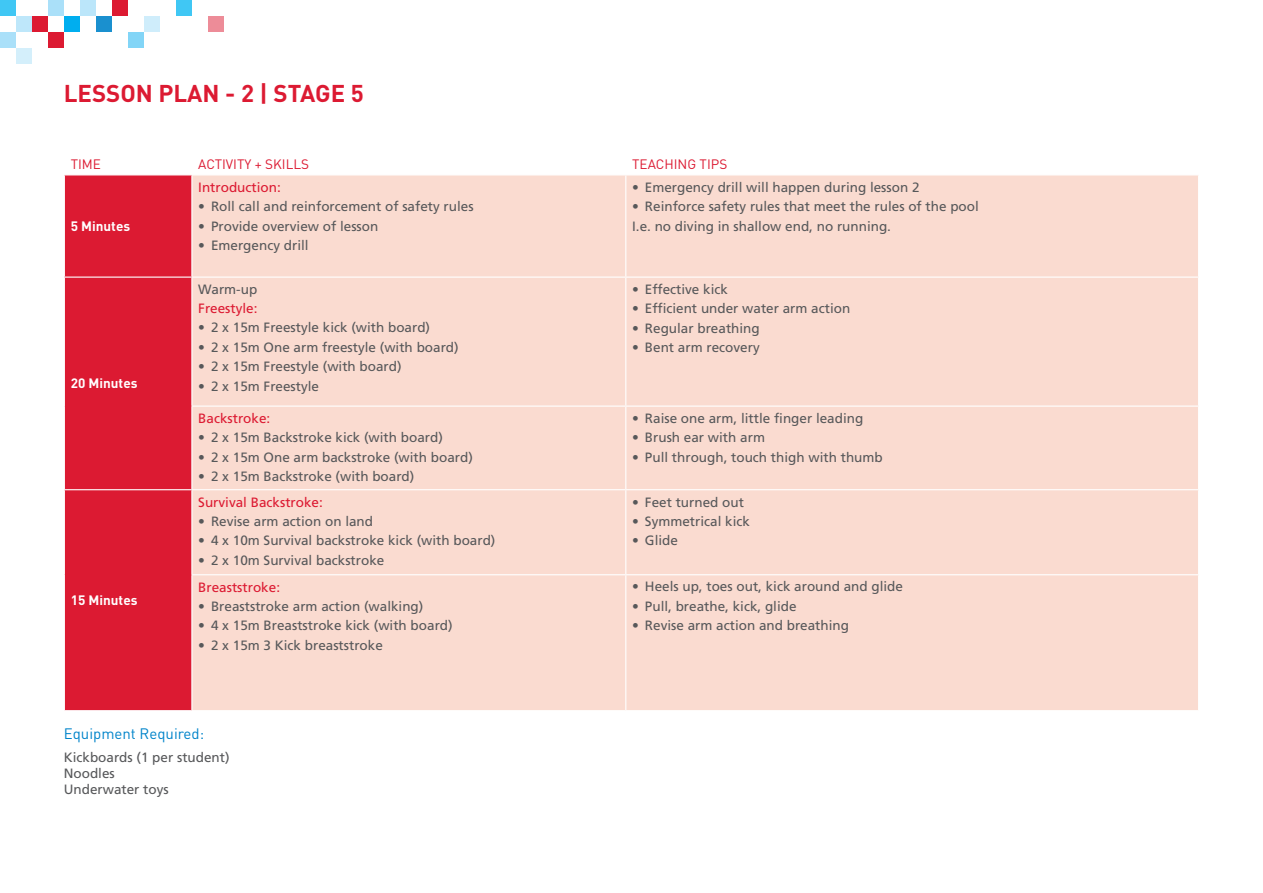
<style>
.page{position:relative;width:1263px;height:893px;background:#fff}
.page>*{position:absolute;margin:0;border:0;box-sizing:border-box;transform-origin:0 0}
.t1{font:700 24px "DIN";color:#dc1a32}
.body_head{font:15px "DIN";color:#0084ca}
.table_bullet{font:13.5px "Frutiger";color:#57585a}
.table_bullet-2{font:13.5px "Frutiger";color:#dc1a32}
.body{font:13.5px "Frutiger";color:#57585a}
.Table_Column_Titles{font:13.5px "DIN";color:#dc1a32}
.Table_heading{font:700 13.5px "DIN";color:#fff}
.Table_Body{font:13.5px "Frutiger";color:#57585a}
</style>
<div class="page">
<div style="left:176px;top:0;width:16px;height:16px;background:#40c7f4"></div>
<div style="left:144px;top:16px;width:16px;height:16px;background:#cfedfb"></div>
<div style="left:112px;top:0;width:16px;height:16px;background:#dc1a32"></div>
<div style="left:128px;top:32px;width:16px;height:16px;background:#82d5f7"></div>
<div style="left:96px;top:16px;width:16px;height:16px;background:#1a90cf"></div>
<div style="left:80px;top:0;width:16px;height:16px;background:#bbe6fa"></div>
<div style="left:64px;top:16px;width:16px;height:16px;background:#00aeef"></div>
<div style="left:48px;top:0;width:16px;height:16px;background:#aae0f9"></div>
<div style="left:32px;top:16px;width:16px;height:16px;background:#dc1a32"></div>
<div style="left:16px;top:16px;width:16px;height:16px;background:#bee7fa"></div>
<div style="left:0;top:0;width:16px;height:16px;background:#40c7f4"></div>
<div style="left:48px;top:32px;width:16px;height:16px;background:#dc1a32"></div>
<div style="left:0;top:32px;width:16px;height:16px;background:#aae0f9"></div>
<div style="left:16px;top:48px;width:16px;height:16px;background:#d4effb"></div>
<div style="left:208px;top:16px;width:16px;height:16px;background:#ed8c98"></div>
<div style="left:65px;top:175px;width:126px;height:535px;background:#dc1a32"></div>
<div style="left:192px;top:175px;width:1006px;height:535px;background:#fadbd0"></div>
<hr style="left:625px;top:175px;width:1px;height:102px;background:#fff">
<hr style="left:64px;top:277px;width:128px;height:1px;background:#fff">
<hr style="left:192px;top:277px;width:434px;height:1px;background:#fff">
<hr style="left:626px;top:277px;width:573px;height:1px;background:#fff">
<hr style="left:625px;top:278px;width:1px;height:128px;background:#fff">
<hr style="left:191px;top:406px;width:435px;height:1px;background:#fff">
<hr style="left:626px;top:406px;width:573px;height:1px;background:#fff">
<hr style="left:625px;top:407px;width:1px;height:82px;background:#fff">
<hr style="left:64px;top:489px;width:128px;height:1px;background:#fff">
<hr style="left:192px;top:489px;width:434px;height:1px;background:#fff">
<hr style="left:626px;top:489px;width:573px;height:1px;background:#fff">
<hr style="left:625px;top:490px;width:1px;height:84px;background:#fff">
<hr style="left:191px;top:574px;width:435px;height:1px;background:#fff">
<hr style="left:626px;top:574px;width:573px;height:1px;background:#fff">
<hr style="left:625px;top:575px;width:1px;height:135px;background:#fff">
<p class="t1" style="left:64px;top:78px;width:301px">LESSON PLAN - 2 | STAGE 5</p>
<p class="Table_Column_Titles" style="left:71px;top:155px;width:32px">TIME</p>
<p class="Table_Column_Titles" style="left:198px;top:155px;width:112px">ACTIVITY + SKILLS</p>
<p class="Table_Column_Titles" style="left:632px;top:155px;width:97px">TEACHING TIPS</p>
<p class="Table_heading" style="left:71px;top:217px;width:61px">5 Minutes</p>
<p class="Table_heading" style="left:71px;top:374px;width:68px">20 Minutes</p>
<p class="Table_heading" style="left:71px;top:591px;width:68px">15 Minutes</p>
<p class="table_bullet-2" style="left:198px;top:179px;width:84px">Introduction:</p>
<p class="table_bullet" style="left:198px;top:199px;width:277px">• Roll call and reinforcement of safety rules</p>
<p class="table_bullet" style="left:198px;top:218px;width:182px">• Provide overview of lesson</p>
<p class="table_bullet" style="left:198px;top:237px;width:112px">• Emergency drill</p>
<p class="Table_Body" style="left:198px;top:281px;width:61px">Warm-up</p>
<p class="table_bullet-2" style="left:198px;top:300px;width:61px">Freestyle:</p>
<p class="table_bullet" style="left:198px;top:320px;width:233px">• 2 x 15m Freestyle kick (with board)</p>
<p class="table_bullet" style="left:198px;top:339px;width:262px">• 2 x 15m One arm freestyle (with board)</p>
<p class="table_bullet" style="left:198px;top:359px;width:205px">• 2 x 15m Freestyle (with board)</p>
<p class="table_bullet" style="left:198px;top:378px;width:122px">• 2 x 15m Freestyle</p>
<p class="table_bullet-2" style="left:198px;top:410px;width:74px">Backstroke:</p>
<p class="table_bullet" style="left:198px;top:430px;width:246px">• 2 x 15m Backstroke kick (with board)</p>
<p class="table_bullet" style="left:198px;top:449px;width:276px">• 2 x 15m One arm backstroke (with board)</p>
<p class="table_bullet" style="left:198px;top:468px;width:218px">• 2 x 15m Backstroke (with board)</p>
<p class="table_bullet-2" style="left:198px;top:494px;width:126px">Survival Backstroke:</p>
<p class="table_bullet" style="left:198px;top:513px;width:176px">• Revise arm action on land</p>
<p class="table_bullet" style="left:198px;top:533px;width:299px">• 4 x 10m Survival backstroke kick (with board)</p>
<p class="table_bullet" style="left:198px;top:552px;width:188px">• 2 x 10m Survival backstroke</p>
<p class="table_bullet-2" style="left:198px;top:579px;width:83px">Breaststroke:</p>
<p class="table_bullet" style="left:198px;top:598px;width:227px">• Breaststroke arm action (walking)</p>
<p class="table_bullet" style="left:198px;top:618px;width:256px">• 4 x 15m Breaststroke kick (with board)</p>
<p class="table_bullet" style="left:198px;top:637px;width:186px">• 2 x 15m 3 Kick breaststroke</p>
<p class="body_head" style="left:64px;top:725px;width:142px">Equipment Required:</p>
<p class="body" style="left:64px;top:749px;width:167px">Kickboards (1 per student)</p>
<p class="body" style="left:64px;top:766px;width:53px">Noodles</p>
<p class="body" style="left:64px;top:782px;width:107px">Underwater toys</p>
<p class="table_bullet" style="left:632px;top:179px;width:289px">• Emergency drill will happen during lesson 2</p>
<p class="table_bullet" style="left:632px;top:199px;width:348px">• Reinforce safety rules that meet the rules of the pool</p>
<p class="table_bullet" style="left:632px;top:218px;width:260px">I.e. no diving in shallow end, no running.</p>
<p class="table_bullet" style="left:632px;top:281px;width:97px">• Effective kick</p>
<p class="table_bullet" style="left:632px;top:301px;width:220px">• Efficient under water arm action</p>
<p class="table_bullet" style="left:632px;top:320px;width:129px">• Regular breathing</p>
<p class="table_bullet" style="left:632px;top:340px;width:129px">• Bent arm recovery</p>
<p class="table_bullet" style="left:632px;top:410px;width:233px">• Raise one arm, little finger leading</p>
<p class="table_bullet" style="left:632px;top:430px;width:134px">• Brush ear with arm</p>
<p class="table_bullet" style="left:632px;top:449px;width:252px">• Pull through, touch thigh with thumb</p>
<p class="table_bullet" style="left:632px;top:494px;width:113px">• Feet turned out</p>
<p class="table_bullet" style="left:632px;top:513px;width:119px">• Symmetrical kick</p>
<p class="table_bullet" style="left:632px;top:533px;width:47px">• Glide</p>
<p class="table_bullet" style="left:632px;top:579px;width:272px">• Heels up, toes out, kick around and glide</p>
<p class="table_bullet" style="left:632px;top:598px;width:166px">• Pull, breathe, kick, glide</p>
<p class="table_bullet" style="left:632px;top:617px;width:218px">• Revise arm action and breathing</p>
</div>
